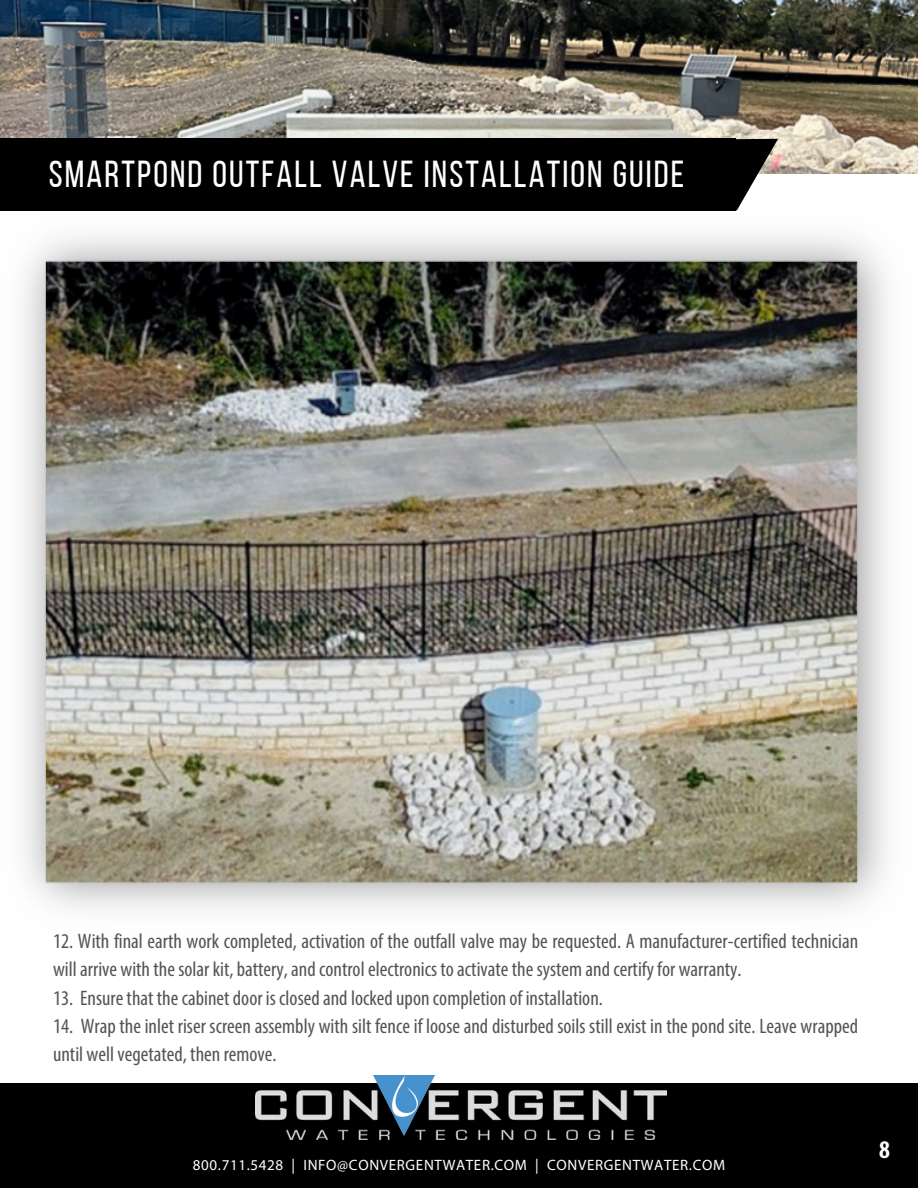
<style>
.page{position:relative;width:918px;height:1188px;background:#fff}
.page>*{position:absolute;margin:0;border:0;box-sizing:border-box;transform-origin:0 0}
.t1{font:37.5px "Bebas Neue";letter-spacing:.055em;color:#fff}
.t2{font:700 condensed 25.5px "Myriad Pro";color:#fff}
.t3{font:condensed 21px/28.2px "Myriad Pro";color:#545454}
.t4{font:15px "Myriad Pro";letter-spacing:.045em;color:#fff}
</style>
<div class="page">
<img style="left:0;top:0;width:918px;height:173px">
<div style="left:0;top:1083px;width:918px;height:105px;background:#000"></div>
<img style="left:256px;top:1075px;width:410px;height:64px">
<img style="left:374px;top:1075px;width:60px;height:60px">
<img style="left:23px;top:236px;width:865px;height:673px">
<div style="left:0;top:139px;width:736px;height:72px;background:#000"></div>
<svg style="left:736px;top:139px;width:42px;height:72px"></svg>
<p class="t1" style="left:49px;top:159px;width:637px">SMARTPOND OUTFALL VALVE INSTALLATION GUiDE</p>
<h1 class="t3" style="left:53px;top:929px;width:807px">12. With final earth work completed, activation of the outfall valve may be requested. A manufacturer-certified technician will arrive with the solar kit, battery, and control electronics to activate the system and certify for warranty.</h1>
<h1 class="t3" style="left:53px;top:985px;width:551px">13. Ensure that the cabinet door is closed and locked upon completion of installation.</h1>
<h1 class="t3" style="left:53px;top:1013px;width:807px">14. Wrap the inlet riser screen assembly with silt fence if loose and disturbed soils still exist in the pond site. Leave wrapped until well vegetated, then remove.</h1>
<p class="t4" style="left:193px;top:1159px;width:534px">800.711.5428 | INFO@CONVERGENTWATER.COM | CONVERGENTWATER.COM</p>
<p class="t2" style="left:879px;top:1139px;width:12px">8</p>
</div>
